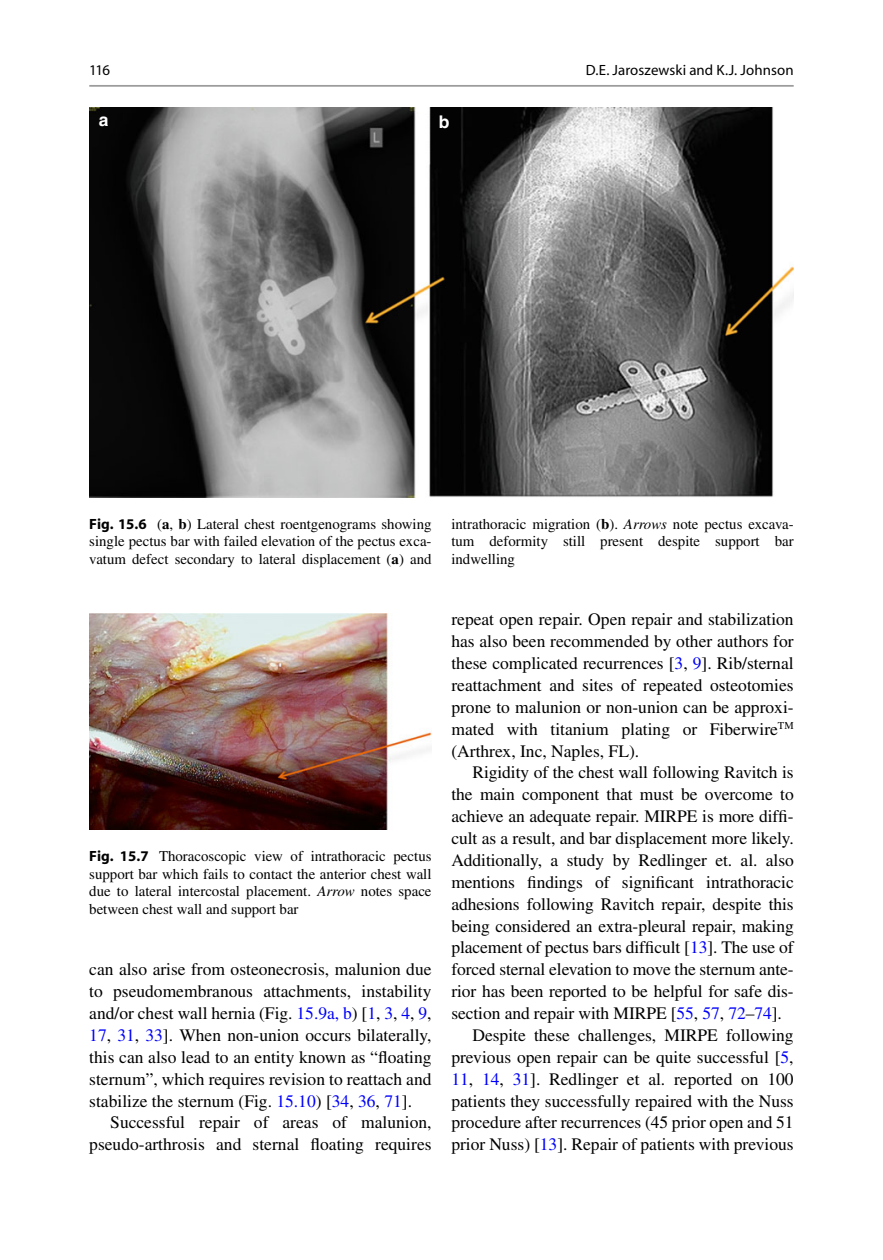
<style>
.page{position:relative;width:883px;height:1260px;background:#fff}
.page>*{position:absolute;margin:0;border:0;box-sizing:border-box;transform-origin:0 0}
.t1{font:17.5px/21.9px "Jhpyvc Times";letter-spacing:-.005em;color:#000;text-align:justify}
.t2{font:700 17.5px "Yvlnlj Helvetica";color:#fff}
.t3{font:14.88px/17.5px "Jhpyvc Times";color:#000;text-align:justify}
.t4{font:14.88px "Xkpkpl Myriad";color:#000}
.s1{font-family:"Bmgggw Myriad";font-weight:700}
.s2{font-family:"Bnxcml Times";font-weight:700}
.s3{font-family:"Ltpgcc Times";font-style:italic}
.s4{color:#0000fa}
</style>
<div class="page">
<img style="left:89px;top:107px;width:705px;height:390px">
<img style="left:89px;top:614px;width:343px;height:216px">
<hr style="left:89px;top:85px;width:705px;height:2px;background:#9c9c9c">
<p class="t4" style="left:89px;top:64px;width:22px">116</p>
<p class="t2" style="left:99px;top:110px;width:11px">a</p>
<p class="t2" style="left:439px;top:111px;width:12px">b</p>
<p class="t4" style="left:586px;top:64px;width:209px">D.E. Jaroszewski and K.J. Johnson</p>
<p class="t3" style="left:89px;top:516px;width:344px"><span class="s1">Fig. 15.6</span> ( <span class="s2">a</span> , <span class="s2">b</span> ) Lateral chest roentgenograms showing single pectus bar with failed elevation of the pectus exca&shy;vatum defect secondary to lateral displacement ( <span class="s2">a</span> ) and</p>
<p class="t3" style="left:451px;top:516px;width:344px">intrathoracic migration ( <span class="s2">b</span> ). <span class="s3">Arrows</span> note pectus excava&shy;tum deformity still present despite support bar indwelling</p>
<p class="t3" style="left:89px;top:849px;width:344px"><span class="s1">Fig. 15.7</span> Thoracoscopic view of intrathoracic pectus support bar which fails to contact the anterior chest wall due to lateral intercostal placement. <span class="s3">Arrow</span> notes space between chest wall and support bar</p>
<p class="t1" style="left:89px;top:960px;width:344px">can also arise from osteonecrosis, malunion due to pseudomembranous attachments, instability and/or chest wall hernia (Fig. <span class="s4">15.9a, b</span> ) [ <span class="s4">1</span> , <span class="s4">3</span> , <span class="s4">4</span> , <span class="s4">9</span> , <span class="s4">17</span> , <span class="s4">31</span> , <span class="s4">33</span> ]. When non-union occurs bilaterally, this can also lead to an entity known as “floating sternum”, which requires revision to reattach and stabilize the sternum (Fig. <span class="s4">15.10</span> ) [ <span class="s4">34</span> , <span class="s4">36</span> , <span class="s4">71</span> ].</p>
<p class="t1" style="left:89px;top:1113px;width:344px;text-align:right">Successful repair of areas of malunion, pseudo-arthrosis and sternal floating requires</p>
<p class="t1" style="left:451px;top:610px;width:344px">repeat open repair. Open repair and stabilization has also been recommended by other authors for these complicated recurrences [ <span class="s4">3</span> , <span class="s4">9</span> ]. Rib/sternal reattachment and sites of repeated osteotomies prone to malunion or non-union can be approxi&shy;mated with titanium plating or Fiberwire <sup>TM </sup>(Arthrex, Inc, Naples, FL).</p>
<p class="t1" style="left:472px;top:763px;width:323px">Rigidity of the chest wall following Ravitch is</p>
<p class="t1" style="left:451px;top:785px;width:344px">the main component that must be overcome to</p>
<p class="t1" style="left:451px;top:807px;width:344px">achieve an adequate repair. MIRPE is more diffi-</p>
<p class="t1" style="left:451px;top:829px;width:344px">cult as a result, and bar displacement more likely.</p>
<p class="t1" style="left:451px;top:851px;width:344px">Additionally, a study by Redlinger et. al. also</p>
<p class="t1" style="left:451px;top:873px;width:344px">mentions findings of significant intrathoracic</p>
<p class="t1" style="left:451px;top:895px;width:344px">adhesions following Ravitch repair, despite this</p>
<p class="t1" style="left:451px;top:916px;width:344px">being considered an extra-pleural repair, making</p>
<p class="t1" style="left:451px;top:938px;width:344px">placement of pectus bars difficult [ <span class="s4">13</span> ]. The use of</p>
<p class="t1" style="left:451px;top:960px;width:344px">forced sternal elevation to move the sternum ante-</p>
<p class="t1" style="left:451px;top:982px;width:344px">rior has been reported to be helpful for safe dis-</p>
<p class="t1" style="left:451px;top:1004px;width:332px">section and repair with MIRPE [ <span class="s4">55</span> , <span class="s4">57</span> , <span class="s4">72</span> – <span class="s4">74</span> ].</p>
<p class="t1" style="left:472px;top:1026px;width:323px">Despite these challenges, MIRPE following</p>
<p class="t1" style="left:451px;top:1048px;width:344px">previous open repair can be quite successful [ <span class="s4">5</span> ,</p>
<p class="t1" style="left:451px;top:1070px;width:344px"><span class="s4">11</span> , <span class="s4">14</span> , <span class="s4">31</span> ]. Redlinger et al. reported on 100</p>
<p class="t1" style="left:451px;top:1091px;width:344px">patients they successfully repaired with the Nuss</p>
<p class="t1" style="left:451px;top:1113px;width:344px">procedure after recurrences (45 prior open and 51</p>
<p class="t1" style="left:451px;top:1135px;width:344px">prior Nuss) [ <span class="s4">13</span> ]. Repair of patients with previous</p>
</div>
